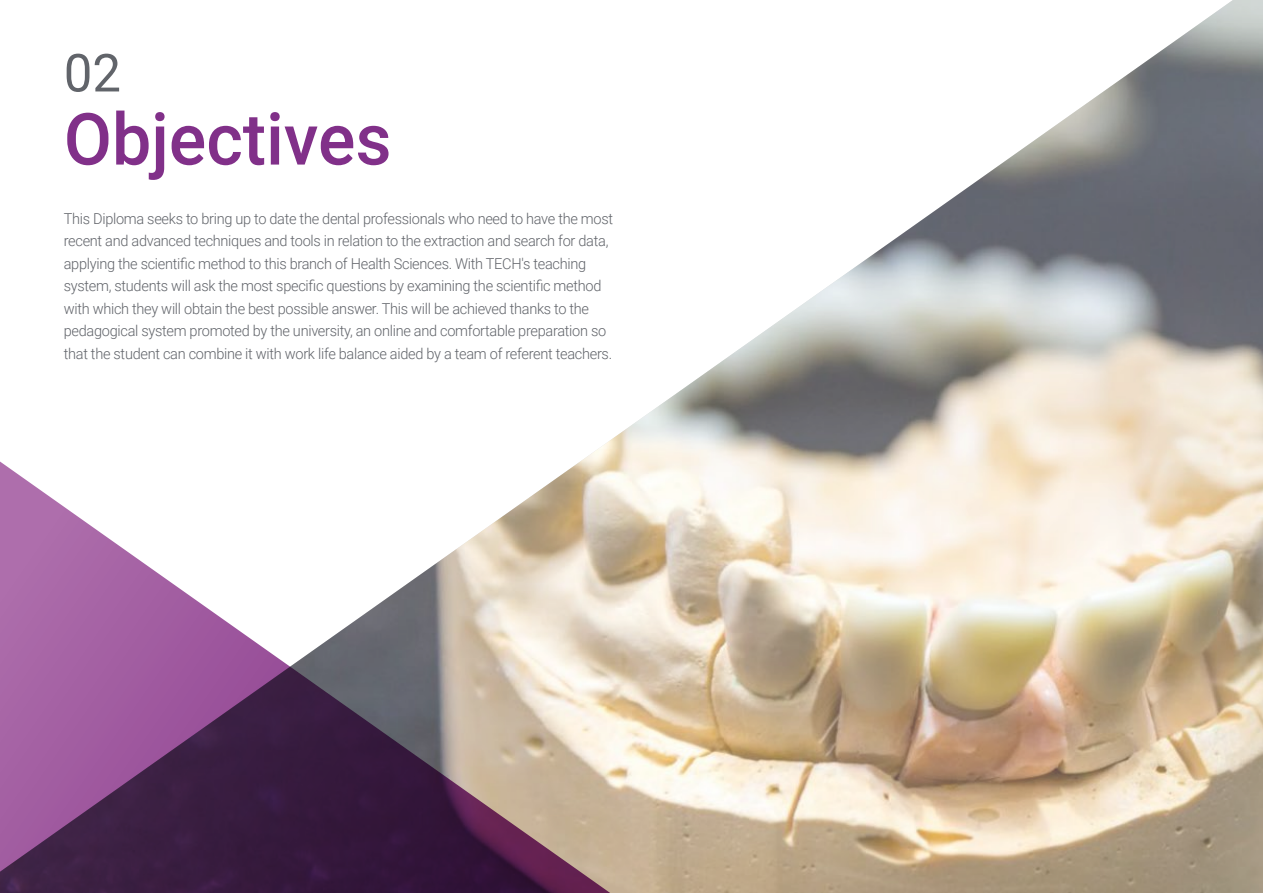
<style>
.page{position:relative;width:1263px;height:893px;background:#fff}
.page>*{position:absolute;margin:0;border:0;box-sizing:border-box;transform-origin:0 0}
.t1{font:500 72px "Roboto";color:#813089}
.t2{font:52.5px "Roboto";color:#61646a}
.t3{font:300 15px/22.5px "Roboto";letter-spacing:-.02em;color:#61646a}
</style>
<div class="page">
<img style="left:603px;top:0;width:660px;height:893px">
<svg style="left:0;top:446px;width:640px;height:447px"></svg>
<h2 class="t2" style="left:64px;top:36px;width:59px">02</h2>
<h1 class="t1" style="left:64px;top:89px;width:329px">Objectives</h1>
<p class="t3" style="left:64px;top:207px;width:551px">This Diploma seeks to bring up to date the dental professionals who need to have the most recent and advanced techniques and tools in relation to the extraction and search for data, applying the scientific method to this branch of Health Sciences. With TECH's teaching system, students will ask the most specific questions by examining the scientific method with which they will obtain the best possible answer. This will be achieved thanks to the pedagogical system promoted by the university, an online and comfortable preparation so that the student can combine it with work life balance aided by a team of referent teachers.</p>
</div>
